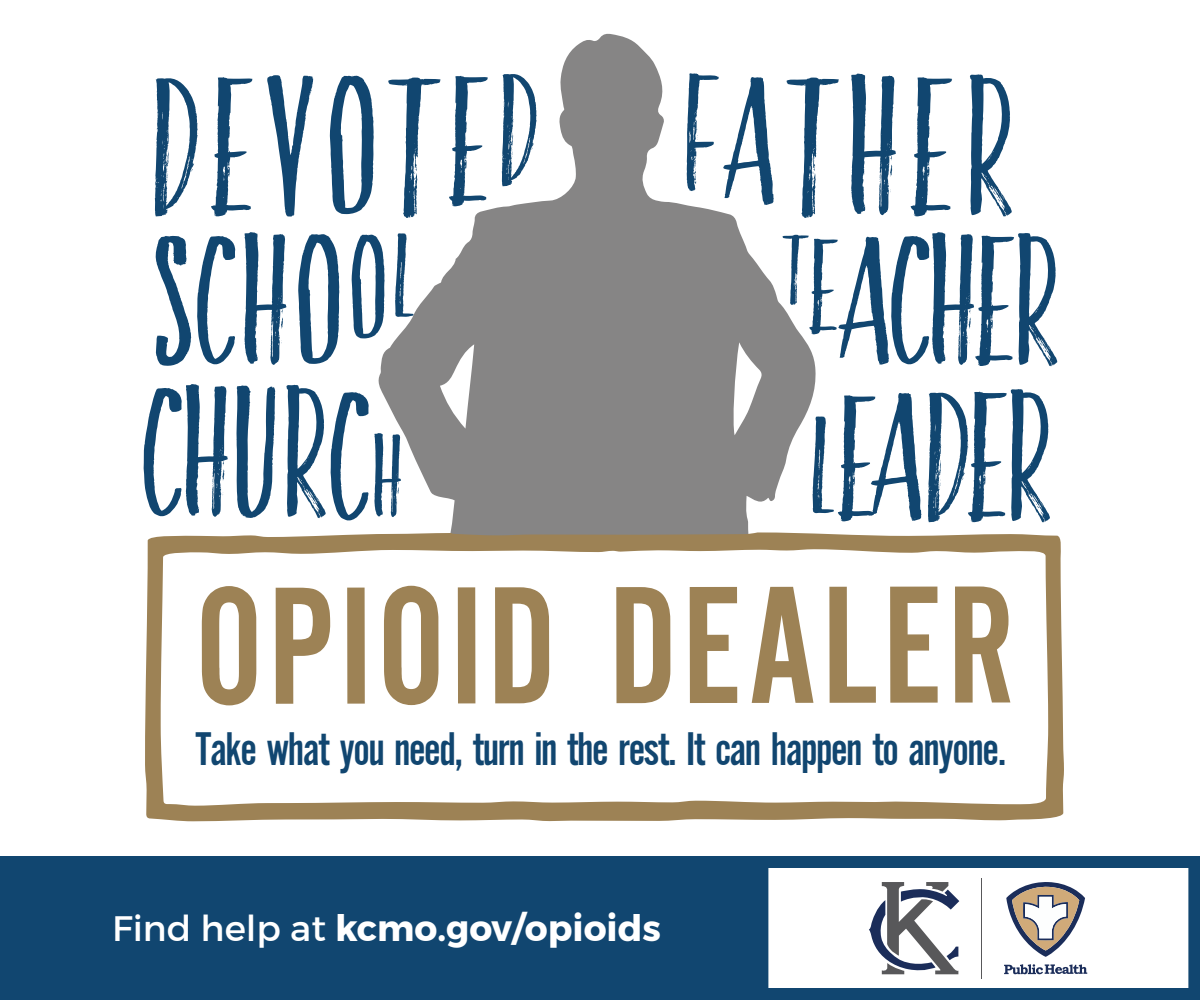
<style>
.page{position:relative;width:1200px;height:1000px;background:#fff}
.page>*{position:absolute;margin:0;border:0;box-sizing:border-box;transform-origin:0 0}
.t1{font:174px "Alternate Gothic EF No Two";letter-spacing:.025em;color:#9d8255}
.t2{font:135.6px "Faith And Glory Two";letter-spacing:.1em;color:#114670}
.t3{font:127.2px "Faith And Glory Two";letter-spacing:.005em;color:#114670}
.t4{font:48.8px "Alternate Gothic EF No Two";letter-spacing:-.03em;color:#114670}
.t5{font:700 36px "Montserrat";color:#fff}
.s1{font-size:127.2px}
.s2{font-size:80.8px}
.s3{font-size:93.2px}
.s4{font-size:123.2px}
.s5{font-weight:400}
</style>
<div class="page">
<svg style="left:379px;top:34px;width:437px;height:498px;fill:#868585"></svg>
<svg style="left:145px;top:532px;width:919px;height:289px"></svg>
<div style="left:756px;top:856px;width:444px;height:144px;border:12px solid #114670"></div>
<div style="left:0;top:856px;width:767px;height:144px;background:#114670"></div>
<svg style="left:1004px;top:964px;width:83px;height:11px"></svg>
<svg style="left:1006px;top:882px;width:79px;height:75px"></svg>
<svg style="left:869px;top:882px;width:90px;height:92px"></svg>
<hr style="left:981px;top:878px;width:1px;height:101px;background:#58585a">
<p class="t2" style="left:151px;top:54px;width:388px">DEVOT<span class="s1">E</span><sup>D</sup></p>
<p class="t2" style="left:683px;top:54px;width:332px"><sup>F</sup><span class="s1">A</span>THER</p>
<p class="t3" style="left:152px;top:214px;width:261px">SCHO<sup>O</sup><sup>L</sup></p>
<p class="t3" style="left:144px;top:366px;width:260px">CHURC<span class="s2">H</span></p>
<p class="t3" style="left:784px;top:214px;width:276px"><sup>T</sup><sup>E</sup>ACHER</p>
<p class="t3" style="left:809px;top:370px;width:244px"><span class="s3">L</span><span class="s4">E</span>ADER</p>
<p class="t1" style="left:195px;top:556px;width:822px">OPIOID DEALER</p>
<p class="t4" style="left:195px;top:724px;width:812px">Take what you need, turn in the rest. It can happen to anyone.</p>
<p class="t5" style="left:112px;top:906px;width:550px"><span class="s5">Find help at</span> kcmo.gov/opioids</p>
</div>
